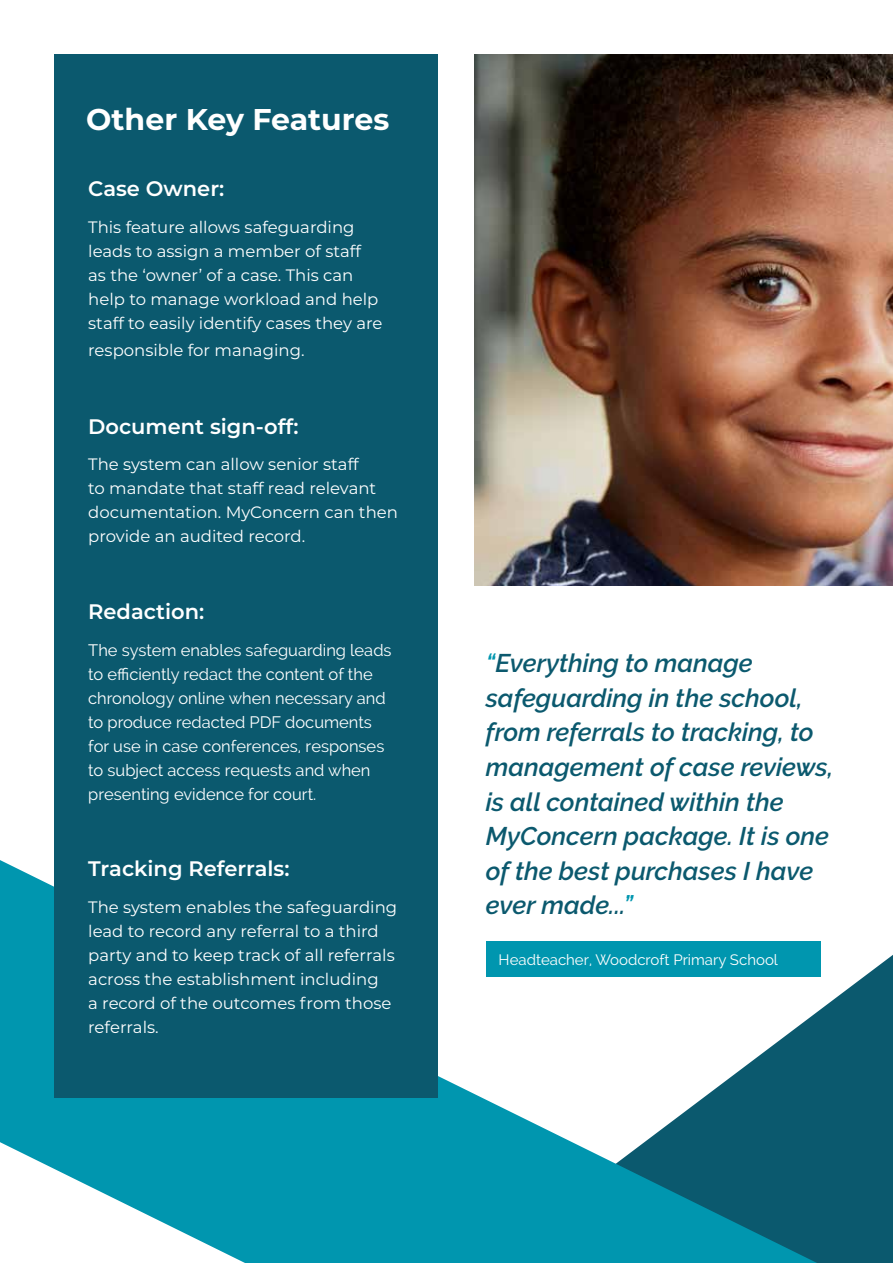
<style>
.page{position:relative;width:893px;height:1263px;background:#fff}
.page>*{position:absolute;margin:0;border:0;box-sizing:border-box;transform-origin:0 0}
.t1{font:700 30px "Montserrat";color:#fff}
.t2{font:italic 600 25.5px/34.5px "Raleway";color:#0b596e}
.t3{font:600 21px "Montserrat";color:#fff}
.t4{font:16.5px/24px "Montserrat";color:#fff}
.t5{font:16.5px/24px "Raleway";color:#fff}
.t6{font:15px "Raleway";color:#fff}
.s1{color:#0096af}
</style>
<div class="page">
<svg style="left:817px;top:955px;width:76px;height:308px;background:#20677a"></svg>
<svg style="left:0;top:860px;width:817px;height:403px"></svg>
<div style="left:54px;top:54px;width:383px;height:1043px;background:#0b596e"></div>
<img style="left:474px;top:54px;width:419px;height:532px">
<div style="left:486px;top:942px;width:335px;height:35px;background:#0096af"></div>
<h1 class="t1" style="left:86px;top:98px;width:305px">Other Key Features</h1>
<p class="t3" style="left:88px;top:174px;width:138px">Case Owner:</p>
<p class="t4" style="left:88px;top:214px;width:296px">This feature allows safeguarding leads to assign a member of staff as the ‘owner’ of a case. This can help to manage workload and help staff to easily identify cases they are</p>
<p class="t4" style="left:88px;top:338px;width:218px">responsible for managing.</p>
<p class="t3" style="left:88px;top:411px;width:212px">Document sign-off:</p>
<p class="t4" style="left:88px;top:452px;width:311px">The system can allow senior staff<br>to mandate that staff read relevant documentation. MyConcern can then provide an audited record.</p>
<p class="t3" style="left:88px;top:596px;width:118px">Redaction:</p>
<p class="t5" style="left:88px;top:638px;width:305px">The system enables safeguarding leads to efficiently redact the content of the chronology online when necessary and to produce redacted PDF documents for use in case conferences, responses to subject access requests and when presenting evidence for court.</p>
<p class="t3" style="left:88px;top:854px;width:203px">Tracking Referrals:</p>
<p class="t4" style="left:88px;top:894px;width:310px">The system enables the safeguarding lead to record any referral to a third party and to keep track of all referrals across the establishment including<br>a record of the outcomes from those referrals.</p>
<h2 class="t2" style="left:486px;top:646px;width:349px"><span class="s1">“</span>Everything to manage safeguarding in the school, from referrals to tracking, to management of case reviews, is all contained within the<br>MyConcern package. It is one of the best purchases I have ever made...<span class="s1">”</span></h2>
<p class="t6" style="left:499px;top:950px;width:281px">Headteacher, Woodcroft Primary School</p>
</div>
